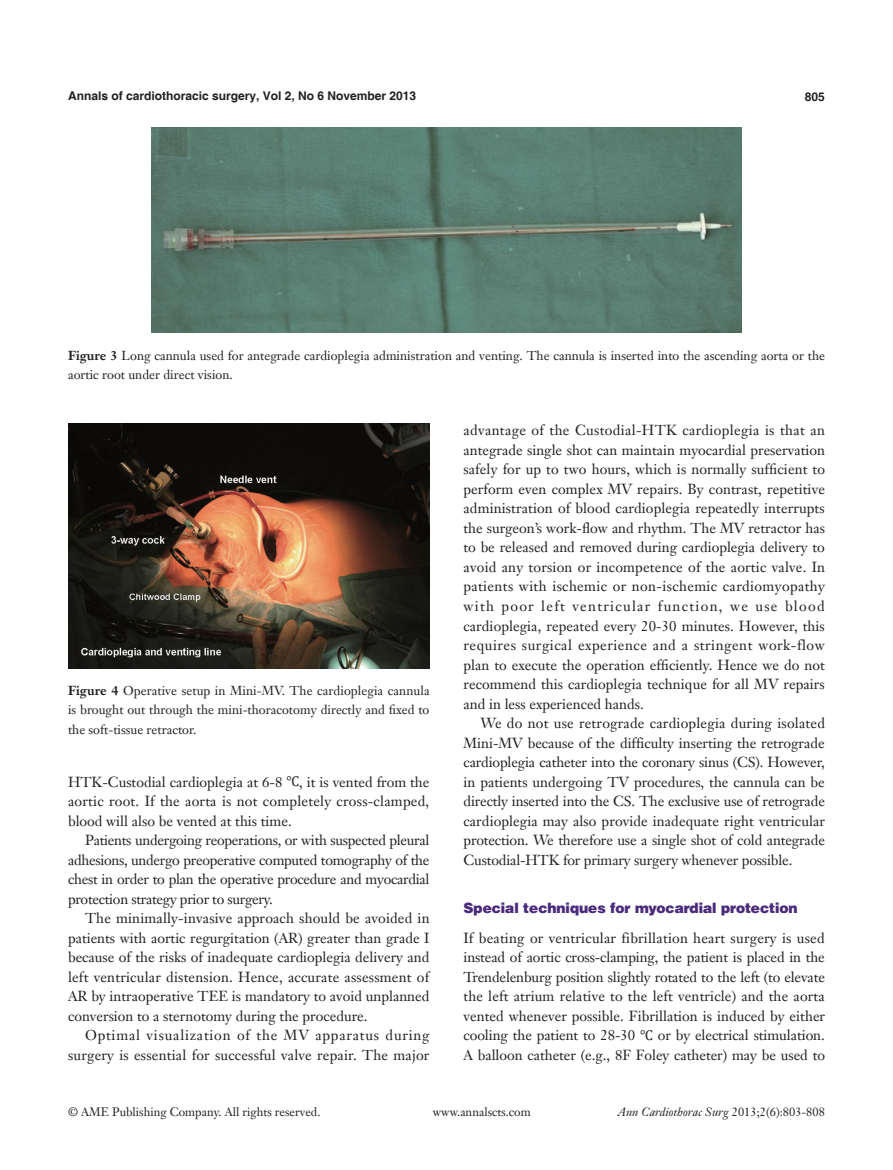
<style>
.page{position:relative;width:893px;height:1170px;background:#fff}
.page>*{position:absolute;margin:0;border:0;box-sizing:border-box;transform-origin:0 0}
.t1{font:14.25px/19.5px "Janson Text LT";color:#231f20;text-align:justify}
.t2{font:900 14.25px "Helvetica";color:#4a2a7b}
.t3{font:12.75px/19.5px "Janson Text LT";color:#231f20}
.t4{font:12px "Janson Text LT";color:#231f20}
.t5{font:700 12px "Helvetica";color:#231f20}
.t6{font:italic 12px "Janson Text LT";color:#231f20}
.s1{font-weight:700}
.s2{font-family:"Cambria Math"}
.s3{font-style:normal}
</style>
<div class="page">
<img style="left:151px;top:128px;width:590px;height:204px">
<img style="left:68px;top:423px;width:361px;height:245px">
<p class="t5" style="left:68px;top:88px;width:350px">Annals of cardiothoracic surgery, Vol 2, No 6 November 2013</p>
<p class="t5" style="left:805px;top:89px;width:22px">805</p>
<p class="t3" style="left:68px;top:345px;width:758px"><span class="s1">Figure 3</span> Long cannula used for antegrade cardioplegia administration and venting. The cannula is inserted into the ascending aorta or the aortic root under direct vision.</p>
<p class="t3" style="left:68px;top:680px;width:363px;text-align:justify"><span class="s1">Figure 4</span> Operative setup in Mini-MV. The cardioplegia cannula is brought out through the mini-thoracotomy directly and fixed to the soft-tissue retractor.</p>
<p class="t1" style="left:68px;top:771px;width:363px">HTK-Custodial cardioplegia at 6-8 <span class="s2">℃</span>, it is vented from the aortic root. If the aorta is not completely cross-clamped, blood will also be vented at this time.</p>
<p class="t1" style="left:68px;top:830px;width:363px;text-indent:17px">Patients undergoing reoperations, or with suspected pleural adhesions, undergo preoperative computed tomography of the chest in order to plan the operative procedure and myocardial protection strategy prior to surgery.</p>
<p class="t1" style="left:68px;top:908px;width:363px;text-indent:17px">The minimally-invasive approach should be avoided in patients with aortic regurgitation (AR) greater than grade I because of the risks of inadequate cardioplegia delivery and left ventricular distension. Hence, accurate assessment of AR by intraoperative TEE is mandatory to avoid unplanned conversion to a sternotomy during the procedure.</p>
<p class="t1" style="left:68px;top:1025px;width:363px;text-align:right">Optimal visualization of the MV apparatus during surgery is essential for successful valve repair. The major</p>
<p class="t1" style="left:463px;top:420px;width:363px">advantage of the Custodial-HTK cardioplegia is that an antegrade single shot can maintain myocardial preservation safely for up to two hours, which is normally sufficient to perform even complex MV repairs. By contrast, repetitive administration of blood cardioplegia repeatedly interrupts the surgeon’s work-flow and rhythm. The MV retractor has to be released and removed during cardioplegia delivery to avoid any torsion or incompetence of the aortic valve. In patients with ischemic or non-ischemic cardiomyopathy with poor left ventricular function, we use blood cardioplegia, repeated every 20-30 minutes. However, this requires surgical experience and a stringent work-flow plan to execute the operation efficiently. Hence we do not recommend this cardioplegia technique for all MV repairs and in less experienced hands.</p>
<p class="t1" style="left:463px;top:713px;width:363px;text-indent:17px">We do not use retrograde cardioplegia during isolated Mini-MV because of the difficulty inserting the retrograde cardioplegia catheter into the coronary sinus (CS). However, in patients undergoing TV procedures, the cannula can be directly inserted into the CS. The exclusive use of retrograde cardioplegia may also provide inadequate right ventricular protection. We therefore use a single shot of cold antegrade Custodial-HTK for primary surgery whenever possible.</p>
<p class="t2" style="left:463px;top:898px;width:336px">Special techniques for myocardial protection</p>
<p class="t1" style="left:463px;top:927px;width:363px">If beating or ventricular fibrillation heart surgery is used instead of aortic cross-clamping, the patient is placed in the Trendelenburg position slightly rotated to the left (to elevate the left atrium relative to the left ventricle) and the aorta vented whenever possible. Fibrillation is induced by either cooling the patient to 28-30 <span class="s2">℃</span> or by electrical stimulation.<br>A balloon catheter (e.g., 8F Foley catheter) may be used to</p>
<p class="t4" style="left:68px;top:1104px;width:254px">© AME Publishing Company. All rights reserved.</p>
<p class="t4" style="left:433px;top:1104px;width:99px">www.annalscts.com</p>
<p class="t6" style="left:618px;top:1104px;width:209px">Ann Cardiothorac Surg <span class="s3">2013;2(6):803-808</span></p>
</div>
